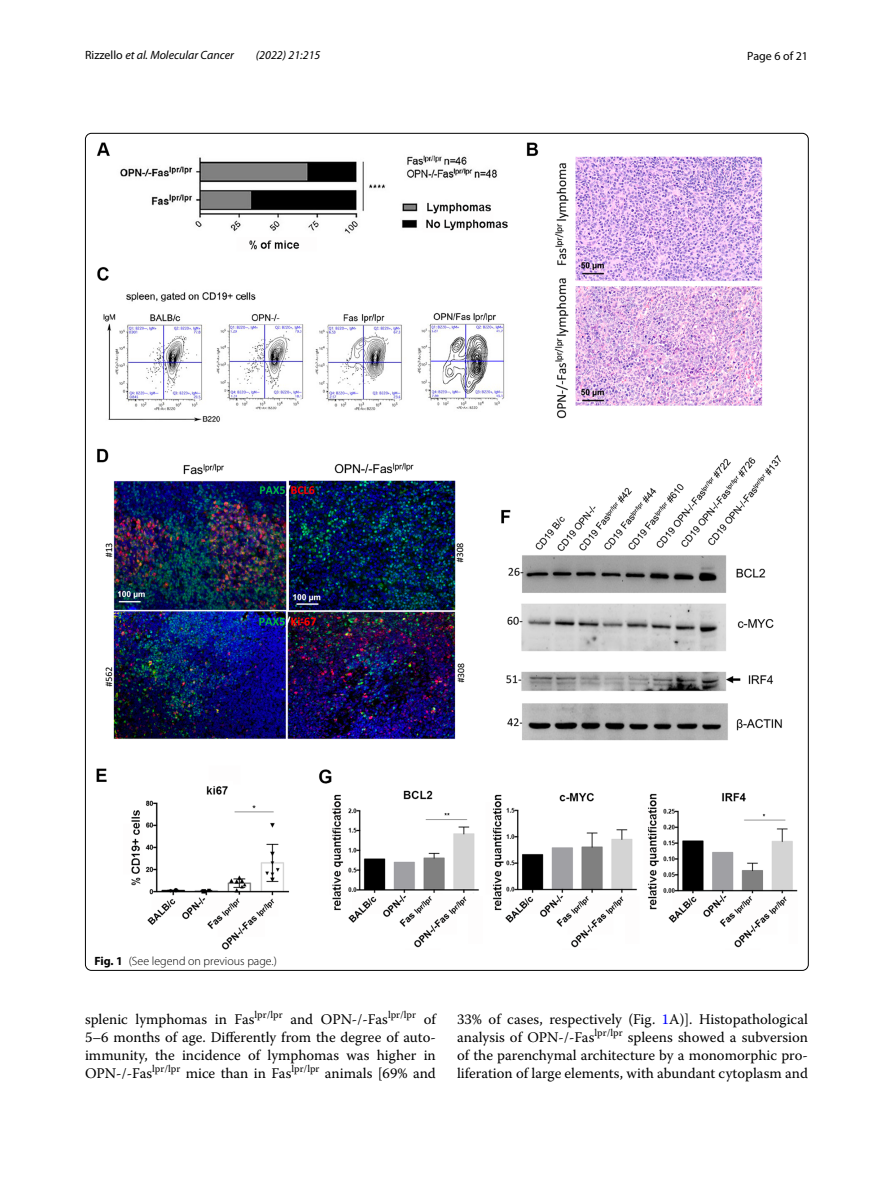
<style>
.page{position:relative;width:893px;height:1187px;background:#fff}
.page>*{position:absolute;margin:0;border:0;box-sizing:border-box;transform-origin:0 0}
.t1{font:14.7px/18px "Warnock Pro";color:#000;text-align:justify}
.t2{font:italic 12px "Myriad Pro";color:#000}
.t3{font:300 12px "Myriad Pro";color:#000}
.t4{font:12px "Myriad Pro";color:#000}
.s1{font-style:normal}
.s2{font-weight:700}
.s3{color:#00f}
</style>
<div class="page">
<img style="left:97px;top:142px;width:700px;height:807px">
<p class="t2" style="left:85px;top:48px;width:150px"><span class="s1">Rizzello</span> et al. Molecular Cancer</p>
<p class="t2" style="left:256px;top:48px;width:66px">(2022) 21:215</p>
<p class="t4" style="left:747px;top:48px;width:62px">Page 6 of 21</p>
<p class="t3" style="left:94px;top:953px;width:184px"><span class="s2">Fig. 1</span> (See legend on previous page.)</p>
<p class="t1" style="left:85px;top:1009px;width:352px">splenic lymphomas in Fas<sup>lpr/lpr</sup> and OPN-/-Fas<sup>lpr/lpr</sup> of 5–6 months of age. Differently from the degree of auto&shy;immunity, the incidence of lymphomas was higher in OPN-/-Fas<sup>lpr/lpr</sup> mice than in Fas<sup>lpr/lpr</sup> animals [69% and</p>
<p class="t1" style="left:457px;top:1009px;width:352px">33% of cases, respectively (Fig. <span class="s3">1</span>A)]. Histopathological analysis of OPN-/-Fas<sup>lpr/lpr</sup> spleens showed a subversion of the parenchymal architecture by a monomorphic pro&shy;liferation of large elements, with abundant cytoplasm and</p>
</div>
